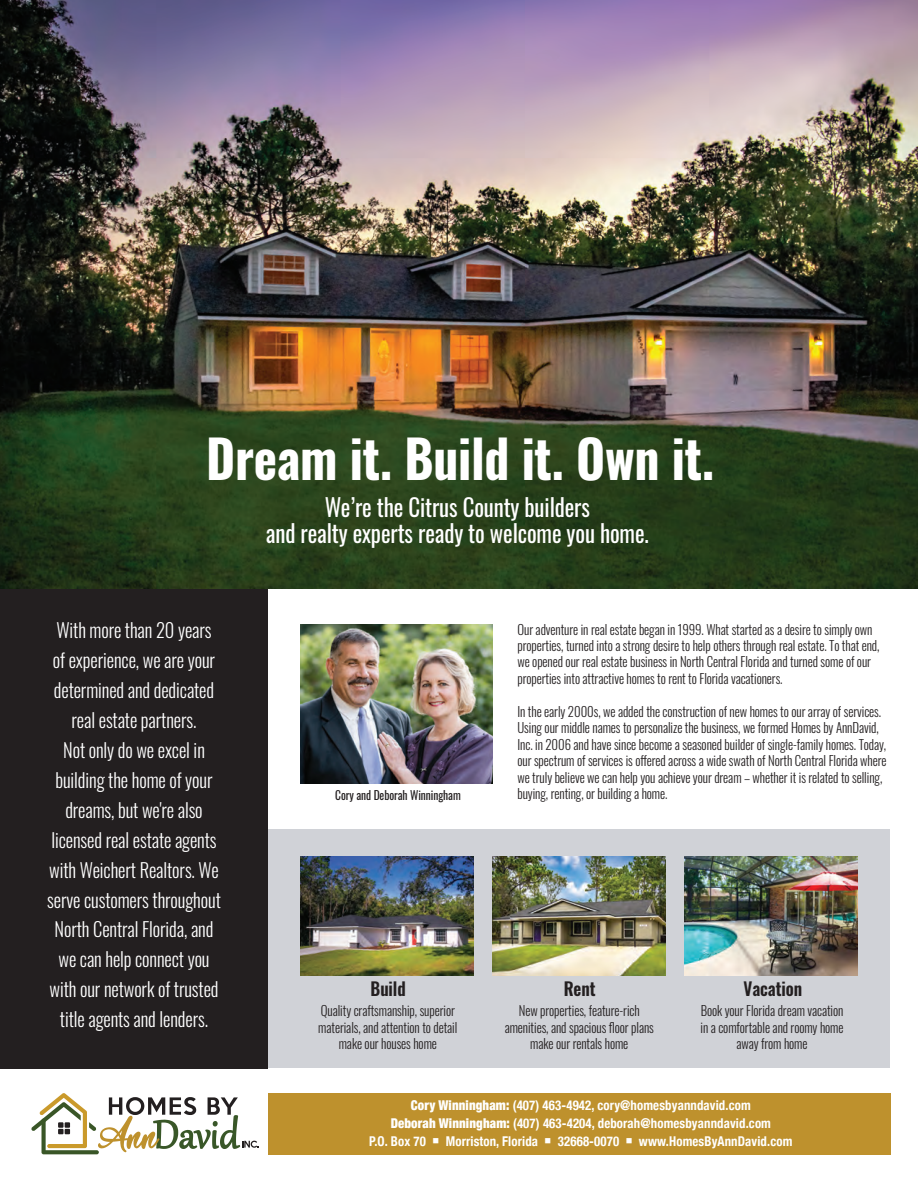
<style>
.page{position:relative;width:918px;height:1188px;background:#fff}
.page>*{position:absolute;margin:0;border:0;box-sizing:border-box;transform-origin:0 0}
.t1{font:700 52.35px "Oswald";letter-spacing:-.005em;color:#fff;scale:.95 1}
.t2{font:24px/25.5px "Oswald";letter-spacing:-.005em;color:#fff;text-align:center;scale:.95 1}
.t3{font:300 19.5px/30px "Oswald";letter-spacing:-.005em;color:#fff;text-align:center;scale:.95 1}
.t4{font:600 18px "Oswald";letter-spacing:-.005em;color:#231f20;scale:.95 1}
.t5{font:300 13.5px/16.5px "Oswald";letter-spacing:-.005em;color:#231f20;text-align:center;scale:.95 1}
.t6{font:700 condensed 13.5px "Helvetica Neue";letter-spacing:.01em;color:#fff;scale:.95 1}
.t7{font:12px "Oswald";letter-spacing:-.005em;color:#231f20;scale:.95 1}
.s1{font-weight:900}
</style>
<div class="page">
<div style="left:269px;top:1093px;width:622px;height:61px;background:#be912d"></div>
<svg style="left:31px;top:1093px;width:228px;height:61px"></svg>
<div style="left:262px;top:830px;width:628px;height:238px;background:#d0d2d7"></div>
<div style="left:0;top:587px;width:268px;height:481px;background:#231f20"></div>
<img style="left:0;top:0;width:918px;height:589px">
<img style="left:300px;top:624px;width:192px;height:160px">
<img style="left:300px;top:856px;width:173px;height:120px">
<img style="left:493px;top:856px;width:172px;height:120px">
<img style="left:685px;top:856px;width:173px;height:120px">
<h1 class="t1" style="left:206px;top:417px;width:536px">Dream it. Build it. Own it.</h1>
<h2 class="t2" style="left:266px;top:494px;width:405px">We’re the Citrus County builders<br>and realty experts ready to welcome you home.</h2>
<p class="t3" style="left:47px;top:614px;width:184px">With more than 20 years<br>of experience, we are your determined and dedicated real estate partners.<br>Not only do we excel in building the home of your dreams, but we're also licensed real estate agents with Weichert Realtors. We serve customers throughout<br>North Central Florida, and we can help connect you with our network of trusted title agents and lenders.</p>
<p class="t5" style="left:517px;top:620px;width:383px;text-align:left">Our adventure in real estate began in 1999. What started as a desire to simply own properties, turned into a strong desire to help others through real estate. To that end, we opened our real estate business in North Central Florida and turned some of our properties into attractive homes to rent to Florida vacationers.</p>
<p class="t5" style="left:517px;top:703px;width:390px;text-align:left">In the early 2000s, we added the construction of new homes to our array of services.<br>Using our middle names to personalize the business, we formed Homes by AnnDavid, Inc. in 2006 and have since become a seasoned builder of single-family homes. Today, our spectrum of services is offered across a wide swath of North Central Florida where we truly believe we can help you achieve your dream – whether it is related to selling, buying, renting, or building a home.</p>
<p class="t7" style="left:335px;top:785px;width:134px">Cory and Deborah Winningham</p>
<h3 class="t4" style="left:371px;top:974px;width:39px">Build</h3>
<p class="t5" style="left:318px;top:1002px;width:148px">Quality craftsmanship, superior materials, and attention to detail make our houses home</p>
<h3 class="t4" style="left:564px;top:974px;width:35px">Rent</h3>
<p class="t5" style="left:505px;top:1002px;width:159px">New properties, feature-rich amenities, and spacious floor plans make our rentals home</p>
<h3 class="t4" style="left:744px;top:974px;width:63px">Vacation</h3>
<p class="t5" style="left:701px;top:1002px;width:152px">Book your Florida dream vacation in a comfortable and roomy home away from home</p>
<p class="t6" style="left:411px;top:1097px;width:359px"><span class="s1">Cory Winningham:</span> (407) 463-4942, cory@homesbyanndavid.com</p>
<p class="t6" style="left:391px;top:1115px;width:402px"><span class="s1">Deborah Winningham:</span> (407) 463-4204, deborah@homesbyanndavid.com</p>
<p class="t6" style="left:369px;top:1133px;width:61px">P.O. Box 70</p>
<p class="t6" style="left:446px;top:1133px;width:99px">Morriston, Florida</p>
<p class="t6" style="left:558px;top:1133px;width:66px">32668-0070</p>
<p class="t6" style="left:639px;top:1133px;width:163px">www.HomesByAnnDavid.com</p>
</div>
